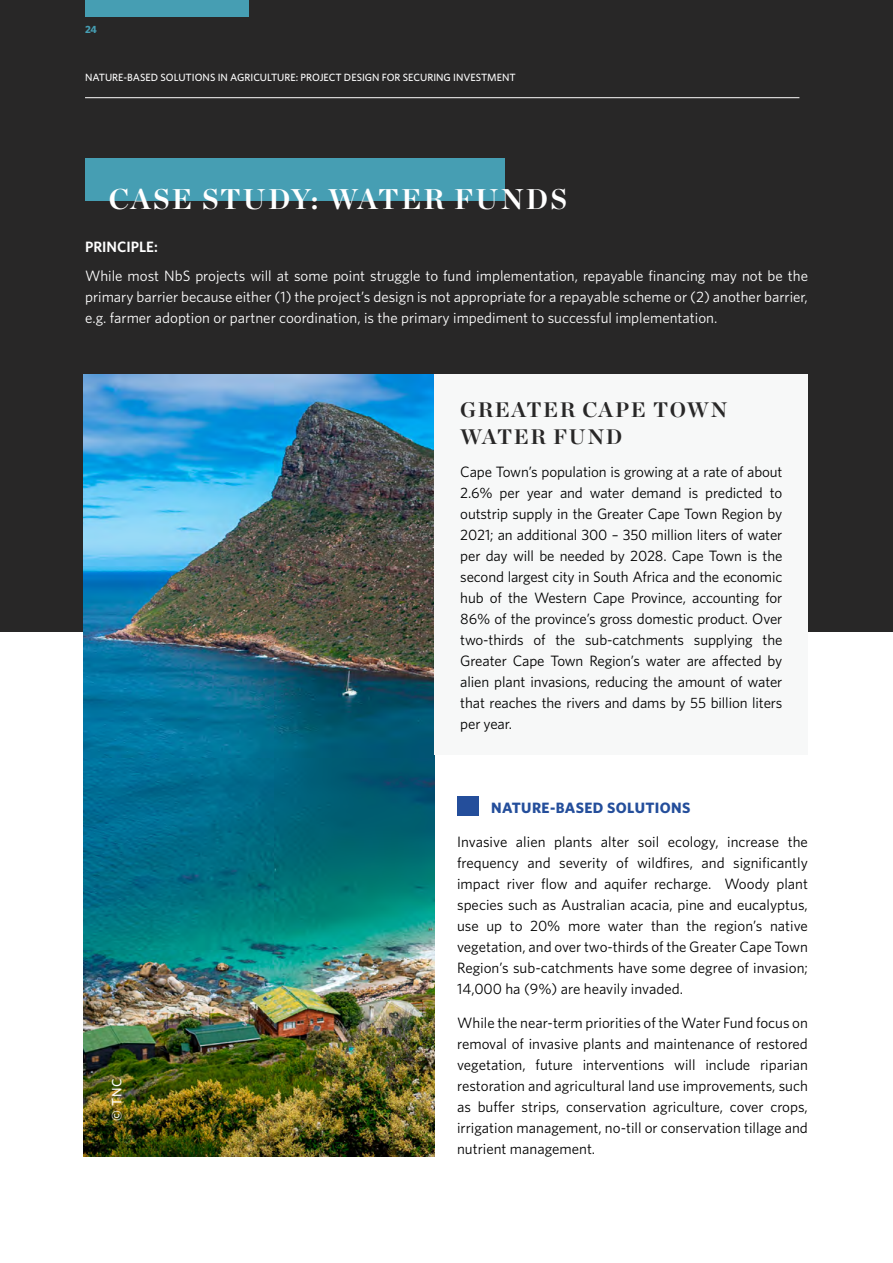
<style>
.page{position:relative;width:893px;height:1263px;background:#fff}
.page>*{position:absolute;margin:0;border:0;box-sizing:border-box;transform-origin:0 0}
.t1{font:700 28.5px "Chronicle Display";letter-spacing:.075em;color:#fff}
.t2{font:700 21px/27px "Chronicle Display";letter-spacing:.075em;color:#282727}
.t3{font:15px/21px "Whitney";color:#000;text-align:justify}
.t4{font:15px/21px "Whitney";color:#fff;text-align:justify}
.t5{font:700 15px "Whitney";letter-spacing:.025em;color:#244e9b}
.t6{font:600 15px "Whitney";color:#fff}
.t7{font:500 13.5px "Whitney";color:#fff}
.t8{font:500 10.5px "Whitney";color:#fff}
.t9{font:700 10.5px "Whitney";color:#469eb3}
</style>
<div class="page">
<div style="left:0;top:0;width:893px;height:631px;background:#282727"></div>
<hr style="left:85px;top:97px;width:714px;height:1px;background:#fff">
<div style="left:85px;top:0;width:163px;height:17px;background:#469eb3"></div>
<div style="left:85px;top:158px;width:419px;height:42px;background:#469eb3"></div>
<img style="left:84px;top:374px;width:351px;height:783px">
<div style="left:435px;top:374px;width:373px;height:381px;background:#f7f8f8"></div>
<div style="left:457px;top:796px;width:22px;height:19px;background:#244e9b"></div>
<p class="t9" style="left:85px;top:22px;width:13px">24</p>
<p class="t8" style="left:85px;top:71px;width:432px">NATURE-BASED SOLUTIONS IN AGRICULTURE: PROJECT DESIGN FOR SECURING INVESTMENT</p>
<h1 class="t1" style="left:109px;top:176px;width:460px">CASE STUDY: WATER FUNDS</h1>
<p class="t6" style="left:85px;top:237px;width:74px">PRINCIPLE:</p>
<p class="t4" style="left:85px;top:265px;width:724px">While most NbS projects will at some point struggle to fund implementation, repayable financing may not be the primary barrier because either (1) the project’s design is not appropriate for a repayable scheme or (2) another barrier, e.g. farmer adoption or partner coordination, is the primary impediment to successful implementation.</p>
<p class="t7" style="left:108px;top:1121px;width:44px;rotate:-90deg">© TNC</p>
<h2 class="t2" style="left:460px;top:394px;width:269px">GREATER CAPE TOWN<br>WATER FUND</h2>
<p class="t3" style="left:460px;top:461px;width:324px">Cape Town’s population is growing at a rate of about 2.6% per year and water demand is predicted to outstrip supply in the Greater Cape Town Region by 2021; an additional 300 – 350 million liters of water per day will be needed by 2028. Cape Town is the second largest city in South Africa and the economic hub of the Western Cape Province, accounting for 86% of the province’s gross domestic product. Over two-thirds of the sub-catchments supplying the Greater Cape Town Region’s water are affected by alien plant invasions, reducing the amount of water that reaches the rivers and dams by 55 billion liters per year.</p>
<p class="t5" style="left:491px;top:797px;width:201px">NATURE-BASED SOLUTIONS</p>
<p class="t3" style="left:457px;top:831px;width:352px">Invasive alien plants alter soil ecology, increase the frequency and severity of wildfires, and significantly impact river flow and aquifer recharge. Woody plant species such as Australian acacia, pine and eucalyptus, use up to 20% more water than the region’s native vegetation, and over two-thirds of the Greater Cape Town Region’s sub-catchments have some degree of invasion; 14,000 ha (9%) are heavily invaded.</p>
<p class="t3" style="left:457px;top:1012px;width:352px">While the near-term priorities of the Water Fund focus on removal of invasive plants and maintenance of restored vegetation, future interventions will include riparian restoration and agricultural land use improvements, such as buffer strips, conservation agriculture, cover crops, irrigation management, no-till or conservation tillage and nutrient management.</p>
</div>
